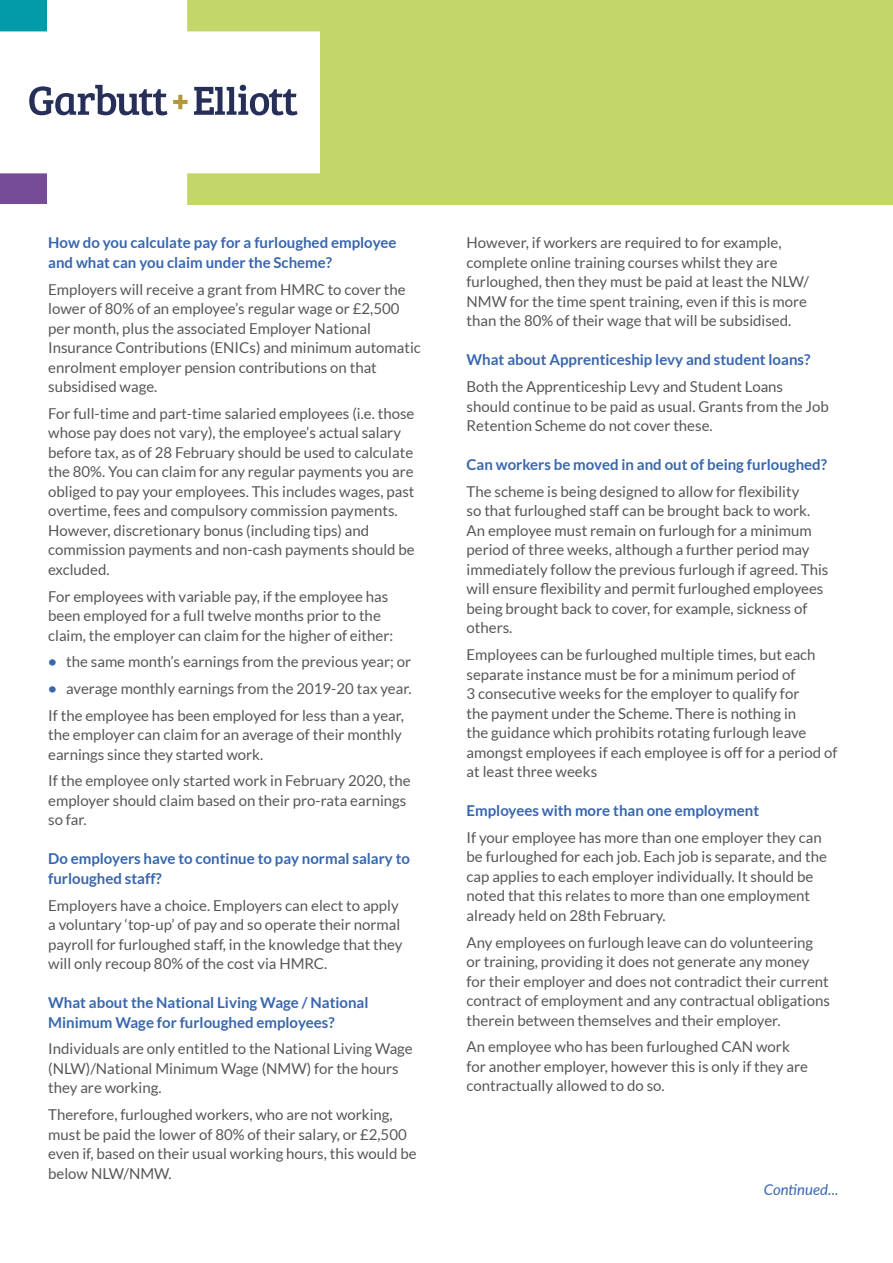
<style>
.page{position:relative;width:893px;height:1263px;background:#fff}
.page>*{position:absolute;margin:0;border:0;box-sizing:border-box;transform-origin:0 0}
.t1{font:15px/19.5px "Lato";color:#575756}
.t2{font:700 15px/19.5px "Lato";color:#3866ae}
.t3{font:italic 15px "Lato";color:#3866ae}
.s1{font-weight:700;color:#3866ae}
</style>
<div class="page">
<div style="left:187px;top:0;width:706px;height:205px;background:#c3d669"></div>
<svg style="left:0;top:0;width:320px;height:205px"></svg>
<svg style="left:194px;top:85px;width:104px;height:30px;background:#9da1b3"></svg>
<svg style="left:29px;top:85px;width:159px;height:30px"></svg>
<p class="t2" style="left:48px;top:233px;width:350px">How do you calculate pay for a furloughed employee and what can you claim under the Scheme?</p>
<p class="t1" style="left:48px;top:279px;width:374px">Employers will receive a grant from HMRC to cover the lower of 80% of an employee’s regular wage or £2,500 per month, plus the associated Employer National Insurance Contributions (ENICs) and minimum automatic enrolment employer pension contributions on that subsidised wage.</p>
<p class="t1" style="left:48px;top:403px;width:368px">For full-time and part-time salaried employees (i.e. those whose pay does not vary), the employee’s actual salary before tax, as of 28 February should be used to calculate the 80%. You can claim for any regular payments you are obliged to pay your employees. This includes wages, past overtime, fees and compulsory commission payments.<br>However, discretionary bonus (including tips) and commission payments and non-cash payments should be excluded.</p>
<p class="t1" style="left:48px;top:586px;width:347px">For employees with variable pay, if the employee has been employed for a full twelve months prior to the claim, the employer can claim for the higher of either:</p>
<p class="t1" style="left:48px;top:652px;width:364px"><span class="s1">•</span> the same month’s earnings from the previous year; or</p>
<p class="t1" style="left:48px;top:675px;width:365px;line-height:26.7px"><span class="s1">•</span> average monthly earnings from the 2019-20 tax year.<br>If the employee has been employed for less than a year,</p>
<p class="t1" style="left:48px;top:725px;width:355px">the employer can claim for an average of their monthly earnings since they started work.</p>
<p class="t1" style="left:48px;top:771px;width:364px">If the employee only started work in February 2020, the employer should claim based on their pro-rata earnings so far.</p>
<p class="t2" style="left:48px;top:849px;width:363px">Do employers have to continue to pay normal salary to furloughed staff?</p>
<p class="t1" style="left:48px;top:895px;width:356px">Employers have a choice. Employers can elect to apply a voluntary ‘top-up’ of pay and so operate their normal payroll for furloughed staff, in the knowledge that they will only recoup 80% of the cost via HMRC.</p>
<p class="t2" style="left:48px;top:993px;width:322px">What about the National Living Wage / National<br>Minimum Wage for furloughed employees?</p>
<p class="t1" style="left:48px;top:1039px;width:366px">Individuals are only entitled to the National Living Wage (NLW)/National Minimum Wage (NMW) for the hours they are working.</p>
<p class="t1" style="left:48px;top:1105px;width:370px">Therefore, furloughed workers, who are not working, must be paid the lower of 80% of their salary, or £2,500 even if, based on their usual working hours, this would be below NLW/NMW.</p>
<p class="t1" style="left:467px;top:233px;width:344px">However, if workers are required to for example, complete online training courses whilst they are furloughed, then they must be paid at least the NLW/ NMW for the time spent training, even if this is more than the 80% of their wage that will be subsidised.</p>
<p class="t2" style="left:467px;top:350px;width:345px">What about Apprenticeship levy and student loans?</p>
<p class="t1" style="left:467px;top:377px;width:364px">Both the Apprenticeship Levy and Student Loans should continue to be paid as usual. Grants from the Job<br>Retention Scheme do not cover these.</p>
<p class="t2" style="left:467px;top:455px;width:362px">Can workers be moved in and out of being furloughed?</p>
<p class="t1" style="left:467px;top:481px;width:363px">The scheme is being designed to allow for flexibility<br>so that furloughed staff can be brought back to work.<br>An employee must remain on furlough for a minimum period of three weeks, although a further period may immediately follow the previous furlough if agreed. This will ensure flexibility and permit furloughed employees being brought back to cover, for example, sickness of others.</p>
<p class="t1" style="left:467px;top:645px;width:372px">Employees can be furloughed multiple times, but each separate instance must be for a minimum period of<br>3 consecutive weeks for the employer to qualify for<br>the payment under the Scheme. There is nothing in<br>the guidance which prohibits rotating furlough leave amongst employees if each employee is off for a period of at least three weeks</p>
<p class="t2" style="left:467px;top:801px;width:294px">Employees with more than one employment</p>
<p class="t1" style="left:467px;top:827px;width:362px">If your employee has more than one employer they can be furloughed for each job. Each job is separate, and the cap applies to each employer individually. It should be noted that this relates to more than one employment already held on 28th February.</p>
<p class="t1" style="left:467px;top:932px;width:365px">Any employees on furlough leave can do volunteering or training, providing it does not generate any money for their employer and does not contradict their current contract of employment and any contractual obligations therein between themselves and their employer.</p>
<p class="t1" style="left:467px;top:1037px;width:343px">An employee who has been furloughed CAN work for another employer, however this is only if they are contractually allowed to do so.</p>
<p class="t3" style="left:764px;top:1179px;width:76px">Continued...</p>
</div>
